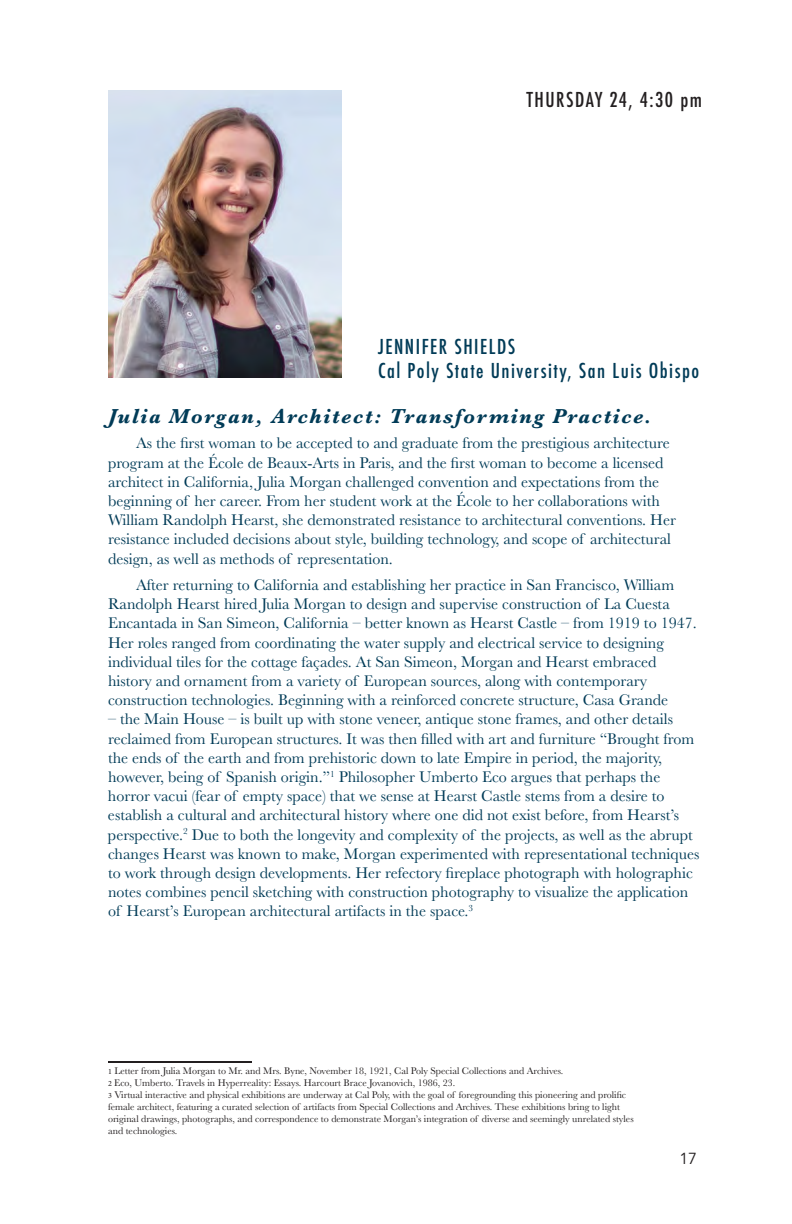
<style>
.page{position:relative;width:792px;height:1224px;background:#fff}
.page>*{position:absolute;margin:0;border:0;box-sizing:border-box;transform-origin:0 0}
.t1{font:italic 700 21px "Baskerville";letter-spacing:.075em;color:#003b57}
.t2{font:500 condensed 20px "Futura";letter-spacing:.075em;color:#003b57}
.t3{font:500 condensed 20px "Futura";letter-spacing:.075em;color:#231f20}
.t4{font:16px/19.2px "Baskerville";color:#003b57}
.t5{font:16px "Avenir";color:#231f20}
.t6{font:10px "Baskerville";color:#231f20}
.s1{font-family:"Minion Pro";font-size:8px}
</style>
<div class="page">
<hr style="left:108px;top:1061px;width:144px;height:2px;background:#231f20">
<img style="left:108px;top:90px;width:234px;height:288px">
<p class="t3" style="left:527px;top:86px;width:177px">THURSDAY 24, 4:30 pm</p>
<p class="t2" style="left:378px;top:334px;width:139px">JENNIFER SHIELDS</p>
<p class="t2" style="left:378px;top:358px;width:323px">Cal Poly State University, San Luis Obispo</p>
<p class="t1" style="left:108px;top:401px;width:545px">Julia Morgan, Architect: Transforming Practice.</p>
<p class="t4" style="left:108px;top:434px;width:569px;text-indent:28px">As the first woman to be accepted to and graduate from the prestigious architecture program at the École de Beaux-Arts in Paris, and the first woman to become a licensed architect in California, Julia Morgan challenged convention and expectations from the beginning of her career. From her student work at the École to her collaborations with William Randolph Hearst, she demonstrated resistance to architectural conventions. Her resistance included decisions about style, building technology, and scope of architectural design, as well as methods of representation.</p>
<p class="t4" style="left:108px;top:575px;width:590px;text-indent:28px">After returning to California and establishing her practice in San Francisco, William Randolph Hearst hired Julia Morgan to design and supervise construction of La Cuesta Encantada in San Simeon, California – better known as Hearst Castle – from 1919 to 1947.<br>Her roles ranged from coordinating the water supply and electrical service to designing individual tiles for the cottage façades. At San Simeon, Morgan and Hearst embraced history and ornament from a variety of European sources, along with contemporary construction technologies. Beginning with a reinforced concrete structure, Casa Grande</p>
<p class="t4" style="left:108px;top:710px;width:593px">– the Main House – is built up with stone veneer, antique stone frames, and other details reclaimed from European structures. It was then filled with art and furniture “Brought from the ends of the earth and from prehistoric down to late Empire in period, the majority, however, being of Spanish origin.”<sup>1</sup> Philosopher Umberto Eco argues that perhaps the horror vacui (fear of empty space) that we sense at Hearst Castle stems from a desire to establish a cultural and architectural history where one did not exist before, from Hearst’s perspective.<sup>2</sup> Due to both the longevity and complexity of the projects, as well as the abrupt changes Hearst was known to make, Morgan experimented with representational techniques to work through design developments. Her refectory fireplace photograph with holographic notes combines pencil sketching with construction photography to visualize the application of Hearst’s European architectural artifacts in the space.<sup>3</sup></p>
<p class="t6" style="left:108px;top:1064px;width:457px"><span class="s1">1</span> Letter from Julia Morgan to Mr. and Mrs. Byne, November 18, 1921, Cal Poly Special Collections and Archives.</p>
<p class="t6" style="left:108px;top:1076px;width:349px"><span class="s1">2</span> Eco, Umberto. Travels in Hyperreality: Essays. Harcourt Brace Jovanovich, 1986, 23.</p>
<p class="t6" style="left:108px;top:1088px;width:520px"><span class="s1">3</span> Virtual interactive and physical exhibitions are underway at Cal Poly, with the goal of foregrounding this pioneering and prolific</p>
<p class="t6" style="left:108px;top:1100px;width:514px">female architect, featuring a curated selection of artifacts from Special Collections and Archives. These exhibitions bring to light</p>
<p class="t6" style="left:108px;top:1112px;width:527px">original drawings, photographs, and correspondence to demonstrate Morgan’s integration of diverse and seemingly unrelated styles</p>
<p class="t6" style="left:108px;top:1124px;width:71px">and technologies.</p>
<p class="t5" style="left:679px;top:1149px;width:19px">17</p>
</div>
